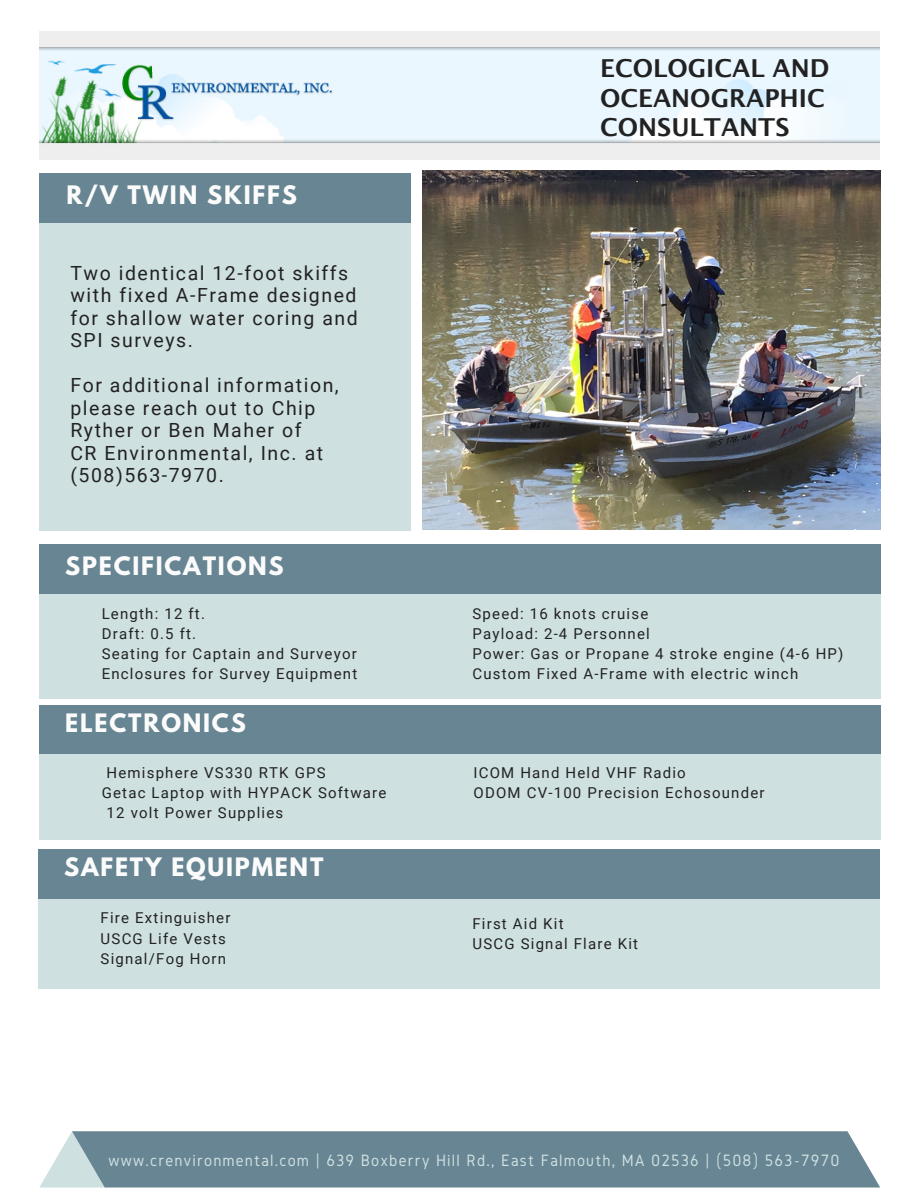
<style>
.page{position:relative;width:918px;height:1188px;background:#fff}
.page>*{position:absolute;margin:0;border:0;box-sizing:border-box;transform-origin:0 0}
.t1{font:600 24.75px/29.7px "Lucida Sans";color:#222}
.t2{font:700 22.65px "League Spartan";letter-spacing:.08em;color:#fbfbfb}
.t3{font:700 22.5px "League Spartan";letter-spacing:.08em;color:#fbfbfb}
.t4{font:19.5px/22.5px "Roboto";letter-spacing:.08em;color:#222}
.t5{font:17.1px "Gidole";letter-spacing:.07em;color:#cfe0e0}
.t6{font:15px "Roboto";letter-spacing:.08em;color:#222}
</style>
<div class="page">
<div style="left:39px;top:223px;width:371px;height:307px;background:#cfe0e0"></div>
<div style="left:39px;top:173px;width:371px;height:50px;background:#678593"></div>
<div style="left:39px;top:545px;width:841px;height:49px;background:#678593"></div>
<div style="left:39px;top:594px;width:841px;height:105px;background:#cfe0e0"></div>
<svg style="left:39px;top:1132px;width:33px;height:56px"></svg>
<svg style="left:72px;top:1131px;width:808px;height:57px;background:#6e8a98"></svg>
<div style="left:39px;top:705px;width:841px;height:49px;background:#678593"></div>
<div style="left:39px;top:754px;width:841px;height:86px;background:#cfe0e0"></div>
<div style="left:38px;top:849px;width:841px;height:49px;background:#678593"></div>
<div style="left:38px;top:899px;width:841px;height:90px;background:#cfe0e0"></div>
<img style="left:423px;top:171px;width:458px;height:359px">
<img style="left:40px;top:32px;width:840px;height:128px">
<p class="t2" style="left:67px;top:183px;width:232px">R/V TWIN SKIFFS</p>
<p class="t4" style="left:70px;top:262px;width:289px">Two identical 12-foot skiffs with fixed A-Frame designed for shallow water coring and<br>SPI surveys.</p>
<p class="t4" style="left:70px;top:374px;width:270px">For additional information, please reach out to Chip<br>Ryther or Ben Maher of</p>
<p class="t4" style="left:70px;top:442px;width:254px">CR Environmental, Inc. at (508)563-7970.</p>
<p class="t3" style="left:65px;top:555px;width:220px">SPECIFICATIONS</p>
<p class="t6" style="left:102px;top:605px;width:105px">Length: 12 ft.</p>
<p class="t6" style="left:102px;top:625px;width:96px">Draft: 0.5 ft.</p>
<p class="t6" style="left:102px;top:645px;width:257px">Seating for Captain and Surveyor</p>
<p class="t6" style="left:102px;top:666px;width:257px">Enclosures for Survey Equipment</p>
<p class="t3" style="left:65px;top:712px;width:182px">ELECTRONICS</p>
<p class="t6" style="left:107px;top:764px;width:221px">Hemisphere VS330 RTK GPS</p>
<p class="t6" style="left:102px;top:784px;width:286px">Getac Laptop with HYPACK Software</p>
<p class="t6" style="left:107px;top:804px;width:178px">12 volt Power Supplies</p>
<p class="t3" style="left:64px;top:856px;width:261px">SAFETY EQUIPMENT</p>
<p class="t6" style="left:101px;top:909px;width:131px">Fire Extinguisher</p>
<p class="t6" style="left:101px;top:930px;width:127px">USCG Life Vests</p>
<p class="t6" style="left:101px;top:950px;width:127px">Signal/Fog Horn</p>
<h1 class="t1" style="left:600px;top:53px;width:231px">ECOLOGICAL AND<br>OCEANOGRAPHIC<br>CONSULTANTS</h1>
<p class="t6" style="left:472px;top:605px;width:177px">Speed: 16 knots cruise</p>
<p class="t6" style="left:472px;top:625px;width:179px">Payload: 2-4 Personnel</p>
<p class="t6" style="left:472px;top:645px;width:372px">Power: Gas or Propane 4 stroke engine (4-6 HP)</p>
<p class="t6" style="left:472px;top:666px;width:327px">Custom Fixed A-Frame with electric winch</p>
<p class="t6" style="left:474px;top:764px;width:214px">ICOM Hand Held VHF Radio</p>
<p class="t6" style="left:474px;top:784px;width:293px">ODOM CV-100 Precision Echosounder</p>
<p class="t6" style="left:472px;top:915px;width:93px">First Aid Kit</p>
<p class="t6" style="left:472px;top:935px;width:167px">USCG Signal Flare Kit</p>
<p class="t5" style="left:109px;top:1150px;width:732px">www.crenvironmental.com | 639 Boxberry Hill Rd., East Falmouth, MA 02536 | (508) 563-7970</p>
</div>
